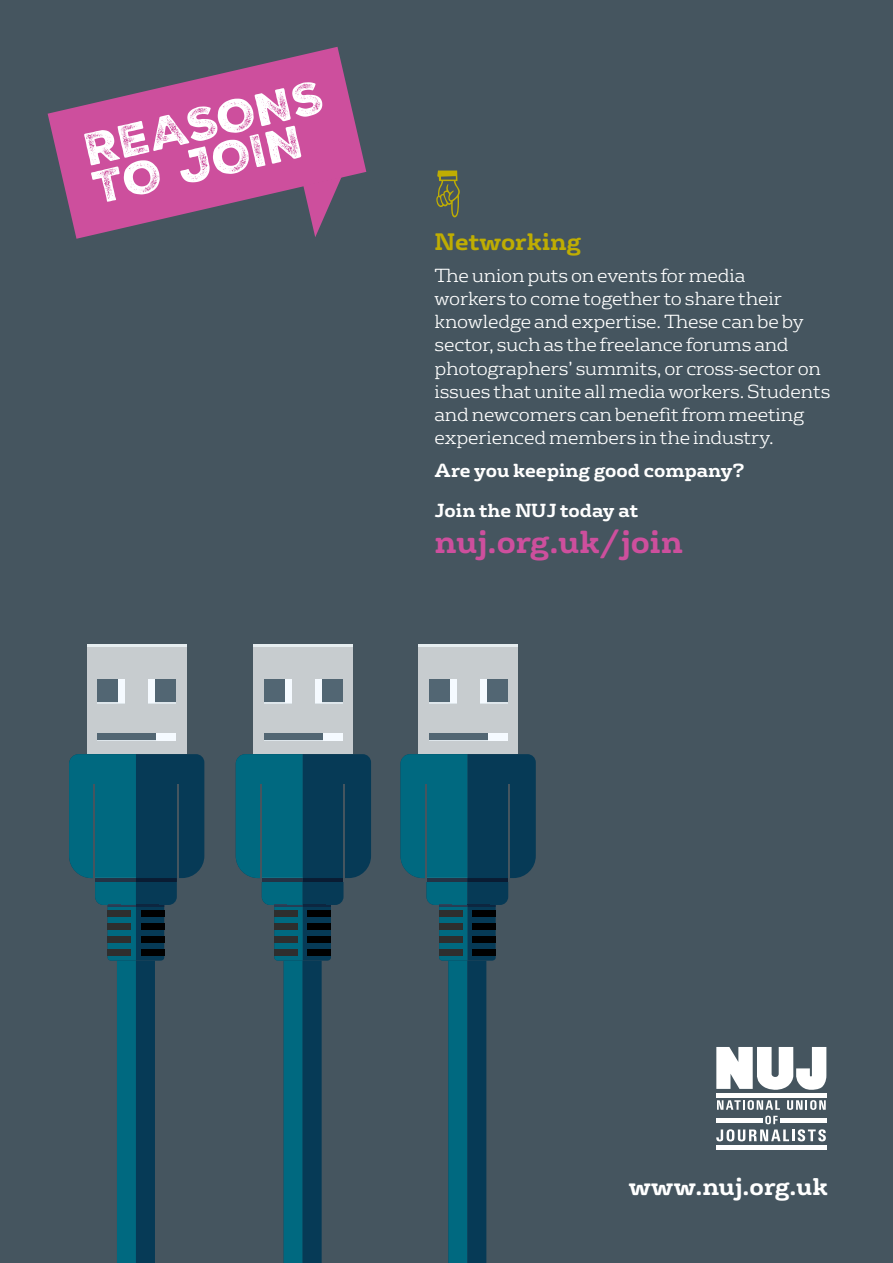
<style>
.page{position:relative;width:893px;height:1263px;background:#45555f}
.page>*{position:absolute;margin:0;border:0;box-sizing:border-box;transform-origin:0 0}
.t1{font:44.55px/39px "Nexa Rust Sans Black 3";color:#fff}
.t2{font:700 30.9px "FS Rufus";color:#cd4f9d}
.t3{font:700 23.55px "FS Rufus";color:#fff}
.t4{font:700 23.1px "FS Rufus";color:#bfad02}
.t5{font:300 18.3px/23.1px "FS Rufus";letter-spacing:-.01em;color:#fff}
.t6{font:700 18.3px/39.5px "FS Rufus";color:#fff}
</style>
<div class="page">
<div style="left:87px;top:644px;width:100px;height:108px;background:linear-gradient(to right,#e6edf0,#e6edf0)"></div>
<div style="left:87px;top:648px;width:100px;height:106px;background:#c7cccf"></div>
<div style="left:148px;top:679px;width:28px;height:24px;background:#526673"></div>
<hr style="left:148px;top:701px;width:28px;height:2px;background:#dee6eb">
<div style="left:97px;top:679px;width:28px;height:24px;background:#526673"></div>
<div style="left:148px;top:679px;width:7px;height:24px;background:#f5faff"></div>
<hr style="left:97px;top:701px;width:28px;height:2px;background:#dee6eb">
<div style="left:118px;top:679px;width:7px;height:24px;background:#f5faff"></div>
<div style="left:97px;top:733px;width:79px;height:8px;background:#526673"></div>
<hr style="left:97px;top:740px;width:79px;height:1px;background:#dee6eb">
<div style="left:157px;top:733px;width:19px;height:8px;background:#f5faff"></div>
<svg style="left:69px;top:754px;width:135px;height:509px"></svg>
<hr style="left:94px;top:784px;width:1px;height:98px;background:#45555f">
<hr style="left:177px;top:784px;width:1px;height:98px;background:#45555f">
<div style="left:253px;top:644px;width:100px;height:108px;background:linear-gradient(to right,#e6edf0,#e6edf0)"></div>
<div style="left:253px;top:648px;width:100px;height:106px;background:#c7cccf"></div>
<div style="left:315px;top:679px;width:28px;height:24px;background:#526673"></div>
<hr style="left:315px;top:701px;width:28px;height:2px;background:#dee6eb">
<div style="left:264px;top:679px;width:28px;height:24px;background:#526673"></div>
<div style="left:315px;top:679px;width:7px;height:24px;background:#f5faff"></div>
<hr style="left:264px;top:701px;width:28px;height:2px;background:#dee6eb">
<div style="left:285px;top:679px;width:7px;height:24px;background:#f5faff"></div>
<div style="left:264px;top:733px;width:79px;height:8px;background:#526673"></div>
<hr style="left:264px;top:740px;width:79px;height:1px;background:#dee6eb">
<div style="left:323px;top:733px;width:20px;height:8px;background:#f5faff"></div>
<svg style="left:236px;top:754px;width:135px;height:509px"></svg>
<hr style="left:260px;top:784px;width:2px;height:98px;background:#45555f">
<hr style="left:344px;top:784px;width:1px;height:98px;background:#45555f">
<div style="left:418px;top:644px;width:100px;height:108px;background:linear-gradient(to right,#e6edf0,#e6edf0)"></div>
<div style="left:418px;top:648px;width:100px;height:106px;background:#c7cccf"></div>
<div style="left:480px;top:679px;width:28px;height:24px;background:#526673"></div>
<hr style="left:480px;top:701px;width:28px;height:2px;background:#dee6eb">
<div style="left:429px;top:679px;width:28px;height:24px;background:#526673"></div>
<div style="left:480px;top:679px;width:6px;height:24px;background:#f5faff"></div>
<hr style="left:429px;top:701px;width:28px;height:2px;background:#dee6eb">
<div style="left:450px;top:679px;width:7px;height:24px;background:#f5faff"></div>
<div style="left:429px;top:733px;width:79px;height:8px;background:#526673"></div>
<hr style="left:429px;top:740px;width:79px;height:1px;background:#dee6eb">
<div style="left:488px;top:733px;width:20px;height:8px;background:#f5faff"></div>
<svg style="left:400px;top:754px;width:136px;height:509px"></svg>
<hr style="left:425px;top:784px;width:1px;height:98px;background:#45555f">
<hr style="left:508px;top:784px;width:2px;height:98px;background:#45555f">
<svg style="left:48px;top:47px;width:318px;height:192px;fill:#cd4f9d"></svg>
<svg style="left:303px;top:177px;width:39px;height:60px"></svg>
<svg style="left:716px;top:1047px;width:110px;height:43px"></svg>
<svg style="left:717px;top:1100px;width:63px;height:10px"></svg>
<svg style="left:787px;top:1100px;width:39px;height:10px"></svg>
<svg style="left:716px;top:1116px;width:110px;height:25px"></svg>
<hr style="left:716px;top:1093px;width:110px;height:4px;background:#fff">
<hr style="left:716px;top:1118px;width:47px;height:4px;background:#fff">
<hr style="left:780px;top:1118px;width:47px;height:4px;background:#fff">
<hr style="left:716px;top:1145px;width:110px;height:4px;background:#fff">
<h1 class="t1" style="left:81px;top:132px;width:246px;rotate:-13deg">REASONS<br>TO JOIN</h1>
<p class="t4" style="left:435px;top:222px;width:148px">Networking</p>
<p class="t5" style="left:435px;top:263px;width:397px">The union puts on events for media<br>workers to come together to share their knowledge and expertise. These can be by sector, such as the freelance forums and photographers’ summits, or cross-sector on issues that unite all media workers. Students and newcomers can benefit from meeting experienced members in the industry.</p>
<p class="t6" style="left:435px;top:450px;width:311px">Are you keeping good company?<br>Join the NUJ today at</p>
<h2 class="t2" style="left:435px;top:515px;width:250px">nuj.org.uk/join</h2>
<p class="t3" style="left:629px;top:1166px;width:201px">www.nuj.org.uk</p>
</div>
